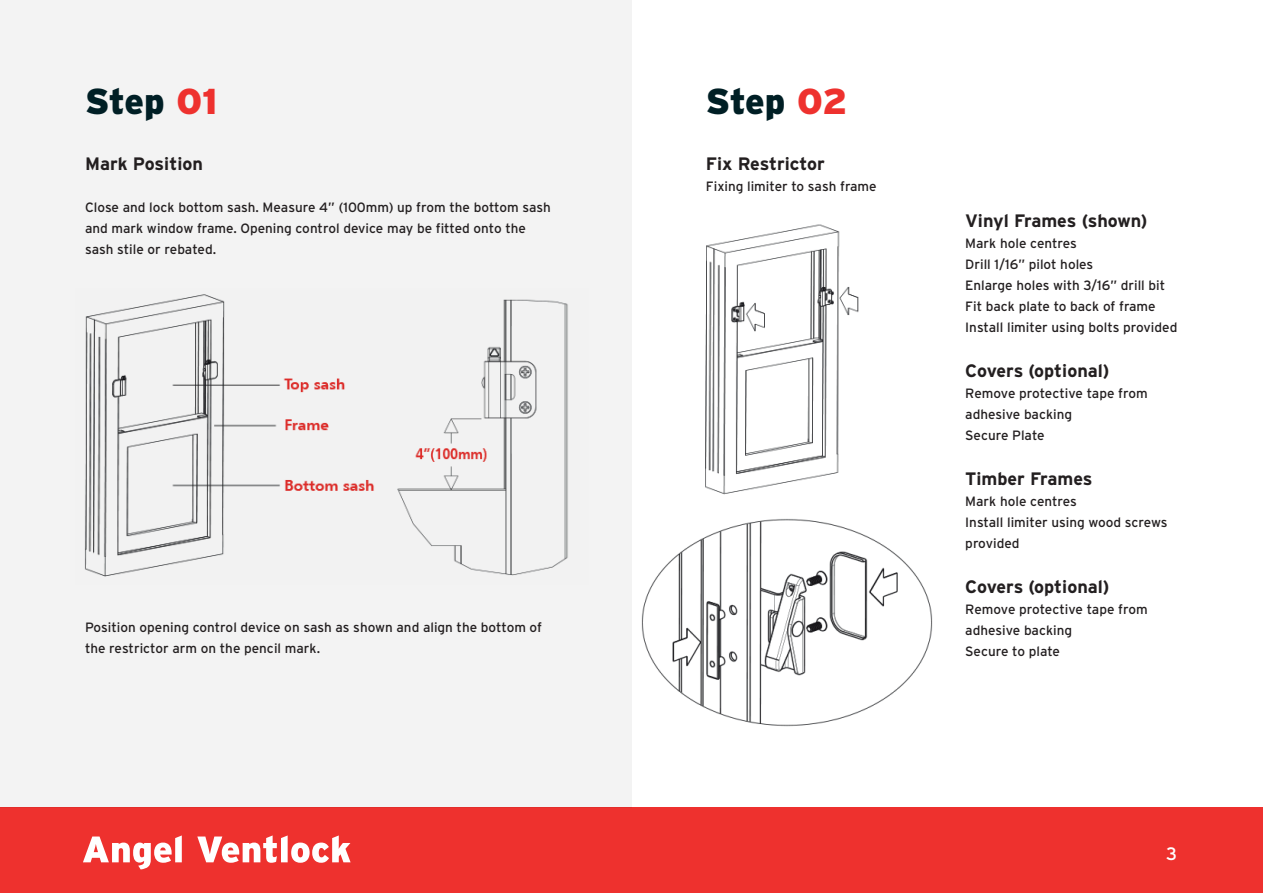
<style>
.page{position:relative;width:1263px;height:893px;background:#fff}
.page>*{position:absolute;margin:0;border:0;box-sizing:border-box;transform-origin:0 0}
.t1{font:900 36px "Interstate";letter-spacing:-.015em;color:#001f25}
.t2{font:700 18px "Interstate";color:#231f20}
.t3{font:18px "Interstate";color:#fff}
.t4{font:13.5px/21px "Interstate";color:#231f20}
.s1{color:#ee312e}
</style>
<div class="page">
<div style="left:0;top:808px;width:1263px;height:85px;background:#ee312e"></div>
<svg style="left:83px;top:835px;width:99px;height:34px"></svg>
<svg style="left:197px;top:835px;width:154px;height:28px"></svg>
<div style="left:0;top:0;width:631px;height:808px;background:#f3f3f3"></div>
<img style="left:84px;top:294px;width:484px;height:283px">
<img style="left:705px;top:224px;width:154px;height:271px">
<img style="left:641px;top:518px;width:292px;height:209px">
<h1 class="t1" style="left:85px;top:81px;width:134px">Step <span class="s1">01</span></h1>
<h1 class="t1" style="left:706px;top:81px;width:143px">Step <span class="s1">02</span></h1>
<h2 class="t2" style="left:85px;top:153px;width:119px">Mark Position</h2>
<p class="t4" style="left:85px;top:196px;width:467px">Close and lock bottom sash. Measure 4” (100mm) up from the bottom sash and mark window frame. Opening control device may be fitted onto the sash stile or rebated.</p>
<h2 class="t2" style="left:706px;top:153px;width:120px">Fix Restrictor</h2>
<p class="t4" style="left:706px;top:175px;width:172px">Fixing limiter to sash frame</p>
<p class="t4" style="left:85px;top:616px;width:458px">Position opening control device on sash as shown and align the bottom of the restrictor arm on the pencil mark.</p>
<h2 class="t2" style="left:965px;top:211px;width:184px">Vinyl Frames (shown)</h2>
<p class="t4" style="left:965px;top:233px;width:214px">Mark hole centres<br>Drill 1/16” pilot holes<br>Enlarge holes with 3/16” drill bit<br>Fit back plate to back of frame<br>Install limiter using bolts provided</p>
<h2 class="t2" style="left:965px;top:361px;width:146px">Covers (optional)</h2>
<p class="t4" style="left:965px;top:383px;width:184px">Remove protective tape from adhesive backing<br>Secure Plate</p>
<h2 class="t2" style="left:965px;top:469px;width:129px">Timber Frames</h2>
<p class="t4" style="left:965px;top:491px;width:204px">Mark hole centres<br>Install limiter using wood screws provided</p>
<h2 class="t2" style="left:965px;top:577px;width:146px">Covers (optional)</h2>
<p class="t4" style="left:965px;top:599px;width:184px">Remove protective tape from adhesive backing<br>Secure to plate</p>
<h2 class="t3" style="left:1166px;top:843px;width:13px">3</h2>
</div>
